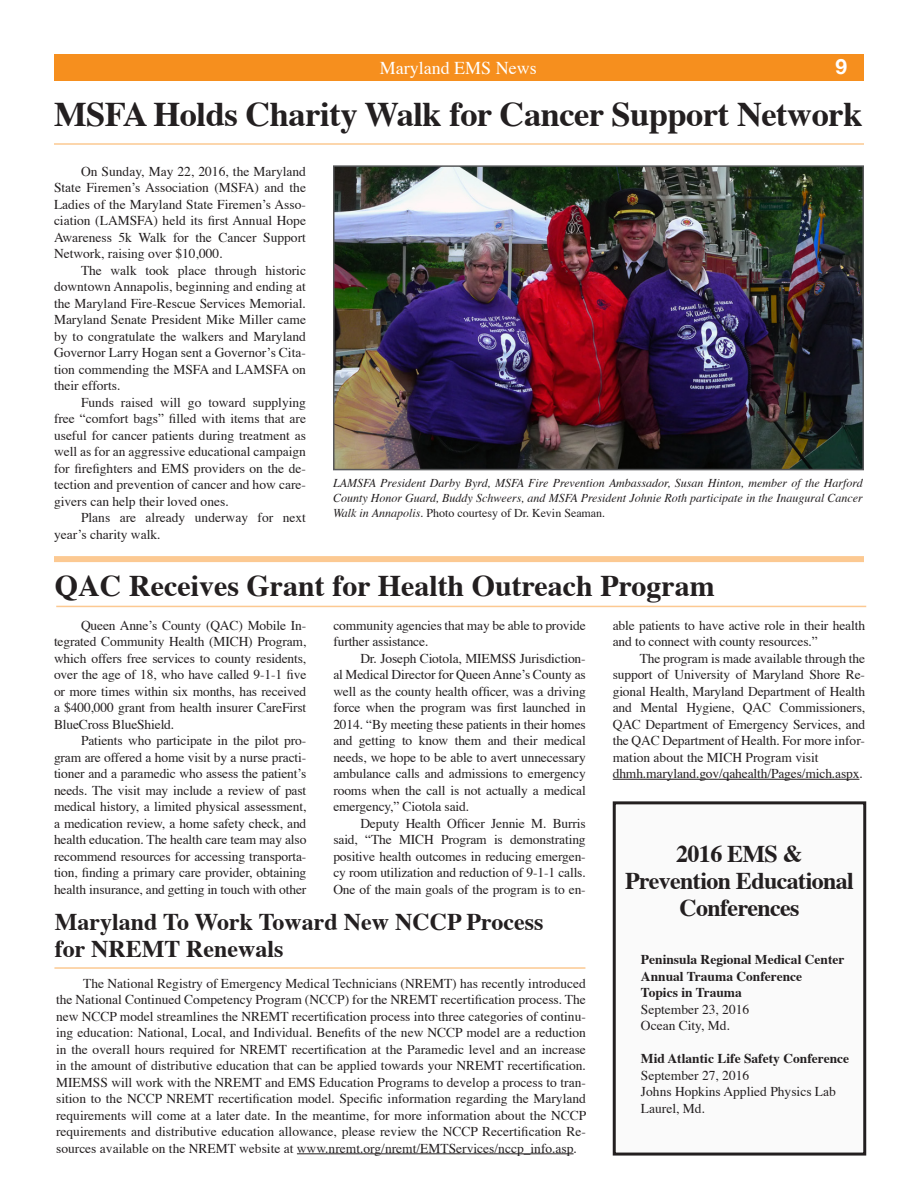
<style>
.page{position:relative;width:918px;height:1188px;background:#fff}
.page>*{position:absolute;margin:0;border:0;box-sizing:border-box;transform-origin:0 0}
.Header1{font:700 34.5px "Times";letter-spacing:-.015em;color:#231f20}
.Header2{font:700 30px "Times";color:#231f20}
.Header_3{font:700 24px/27px "Times";color:#231f20}
.Header_3-2{font:700 24px/27px "Times";letter-spacing:-.02em;color:#231f20;text-align:center}
.t1{font:700 21px "Helvetica Neue";color:#fff}
.t2{font:18px "Times";color:#fff}
.Body_Copy{font:13.5px/16.5px "Times";letter-spacing:-.01em;color:#231f20;text-align:justify}
.Body_Copy-2{font:700 13.5px/16.5px "Times";color:#231f20}
.Captions{font:italic 12px/15px "Times";color:#231f20;text-align:justify}
.s1{font-style:normal}
</style>
<div class="page">
<div style="left:54px;top:54px;width:810px;height:27px;background:#f68f1e"></div>
<hr style="left:613px;top:779px;width:246px;height:1px;background:#231f20">
<hr style="left:54px;top:143px;width:810px;height:2px;background:#fcc992">
<hr style="left:56px;top:606px;width:810px;height:1px;background:#fcc992">
<div style="left:54px;top:556px;width:810px;height:6px;background:#fcc992"></div>
<div style="left:614px;top:803px;width:251px;height:351px;background:#fafafa"></div>
<div style="left:613px;top:801px;width:253px;height:355px;border:3px solid #231f20"></div>
<img style="left:336px;top:168px;width:525px;height:299px">
<div style="left:333px;top:165px;width:531px;height:305px;border:2px solid #57585a"></div>
<hr style="left:54px;top:967px;width:531px;height:2px;background:#fcc992">
<hr style="left:297px;top:1153px;width:277px;height:1px;background:#231f20">
<h3 class="t2" style="left:380px;top:56px;width:158px">Maryland EMS News</h3>
<h3 class="t1" style="left:836px;top:54px;width:13px">9</h3>
<p class="Header1" style="left:54px;top:92px;width:810px">MSFA Holds Charity Walk for Cancer Support Network</p>
<p class="Body_Copy" style="left:54px;top:164px;width:254px;text-indent:27px">On Sunday, May 22, 2016, the Maryland State Firemen’s Association (MSFA) and the Ladies of the Maryland State Firemen’s Asso&shy;ciation (LAMSFA) held its first Annual Hope Awareness 5k Walk for the Cancer Support Network, raising over $10,000.</p>
<p class="Body_Copy" style="left:54px;top:263px;width:254px;text-indent:27px">The walk took place through historic downtown Annapolis, beginning and ending at the Maryland Fire-Rescue Services Memorial.<br>Maryland Senate President Mike Miller came by to congratulate the walkers and Maryland Governor Larry Hogan sent a Governor’s Cita&shy;tion commending the MSFA and LAMSFA on their efforts.</p>
<p class="Body_Copy" style="left:54px;top:395px;width:254px;text-indent:27px">Funds raised will go toward supplying free “comfort bags” filled with items that are useful for cancer patients during treatment as well as for an aggressive educational campaign for firefighters and EMS providers on the de&shy;tection and prevention of cancer and how care&shy;givers can help their loved ones.</p>
<p class="Body_Copy" style="left:54px;top:510px;width:254px;text-indent:27px">Plans are already underway for next year’s charity walk.</p>
<p class="Captions" style="left:333px;top:476px;width:531px">LAMSFA President Darby Byrd, MSFA Fire Prevention Ambassador, Susan Hinton, member of the Harford County Honor Guard, Buddy Schweers, and MSFA President Johnie Roth participate in the Inaugural Cancer Walk in Annapolis. <span class="s1">Photo courtesy of Dr. Kevin Seaman.</span></p>
<p class="Header2" style="left:55px;top:566px;width:661px">QAC Receives Grant for Health Outreach Program</p>
<p class="Body_Copy" style="left:54px;top:618px;width:254px;text-indent:27px">Queen Anne’s County (QAC) Mobile In&shy;tegrated Community Health (MICH) Program, which offers free services to county residents, over the age of 18, who have called 9-1-1 five or more times within six months, has received a $400,000 grant from health insurer CareFirst BlueCross BlueShield.</p>
<p class="Body_Copy" style="left:54px;top:733px;width:254px;text-indent:27px">Patients who participate in the pilot pro&shy;gram are offered a home visit by a nurse practi&shy;tioner and a paramedic who assess the patient’s needs. The visit may include a review of past medical history, a limited physical assessment, a medication review, a home safety check, and health education. The health care team may also recommend resources for accessing transporta&shy;tion, finding a primary care provider, obtaining health insurance, and getting in touch with other</p>
<p class="Body_Copy" style="left:333px;top:618px;width:254px">community agencies that may be able to provide further assistance.</p>
<p class="Body_Copy" style="left:333px;top:651px;width:254px;text-indent:27px">Dr. Joseph Ciotola, MIEMSS Jurisdiction&shy;al Medical Director for Queen Anne’s County as well as the county health officer, was a driving force when the program was first launched in 2014. “By meeting these patients in their homes and getting to know them and their medical needs, we hope to be able to avert unnecessary ambulance calls and admissions to emergency rooms when the call is not actually a medical emergency,” Ciotola said.</p>
<p class="Body_Copy" style="left:333px;top:816px;width:254px;text-indent:27px">Deputy Health Officer Jennie M. Burris said, “The MICH Program is demonstrating positive health outcomes in reducing emergen&shy;cy room utilization and reduction of 9-1-1 calls.<br>One of the main goals of the program is to en-</p>
<p class="Body_Copy" style="left:613px;top:618px;width:254px">able patients to have active role in their health and to connect with county resources.”</p>
<p class="Body_Copy" style="left:613px;top:651px;width:254px;text-indent:27px">The program is made available through the support of University of Maryland Shore Re&shy;gional Health, Maryland Department of Health and Mental Hygiene, QAC Commissioners, QAC Department of Emergency Services, and the QAC Department of Health. For more infor&shy;mation about the MICH Program visit</p>
<p class="Body_Copy" style="left:613px;top:766px;width:252px">dhmh.maryland.gov/qahealth/Pages/mich.aspx.</p>
<p class="Header_3-2" style="left:625px;top:842px;width:230px">2016 EMS &amp;<br>Prevention Educational<br>Conferences</p>
<p class="Body_Copy-2" style="left:641px;top:952px;width:205px">Peninsula Regional Medical Center<br>Annual Trauma Conference<br>Topics in Trauma</p>
<p class="Body_Copy" style="left:641px;top:1002px;width:110px">September 23, 2016</p>
<p class="Body_Copy" style="left:641px;top:1018px;width:91px">Ocean City, Md.</p>
<p class="Body_Copy-2" style="left:641px;top:1051px;width:210px">Mid Atlantic Life Safety Conference</p>
<p class="Body_Copy" style="left:641px;top:1068px;width:110px">September 27, 2016</p>
<p class="Body_Copy" style="left:641px;top:1084px;width:197px">Johns Hopkins Applied Physics Lab<br>Laurel, Md.</p>
<p class="Header_3" style="left:55px;top:909px;width:490px">Maryland To Work Toward New NCCP Process for NREMT Renewals</p>
<p class="Body_Copy" style="left:56px;top:976px;width:532px;text-indent:27px">The National Registry of Emergency Medical Technicians (NREMT) has recently introduced the National Continued Competency Program (NCCP) for the NREMT recertification process. The new NCCP model streamlines the NREMT recertification process into three categories of continu&shy;ing education: National, Local, and Individual. Benefits of the new NCCP model are a reduction in the overall hours required for NREMT recertification at the Paramedic level and an increase in the amount of distributive education that can be applied towards your NREMT recertification.<br>MIEMSS will work with the NREMT and EMS Education Programs to develop a process to tran&shy;sition to the NCCP NREMT recertification model. Specific information regarding the Maryland requirements will come at a later date. In the meantime, for more information about the NCCP requirements and distributive education allowance, please review the NCCP Recertification Re&shy;sources available on the NREMT website at www.nremt.org/nremt/EMTServices/nccp_info.asp.</p>
</div>
